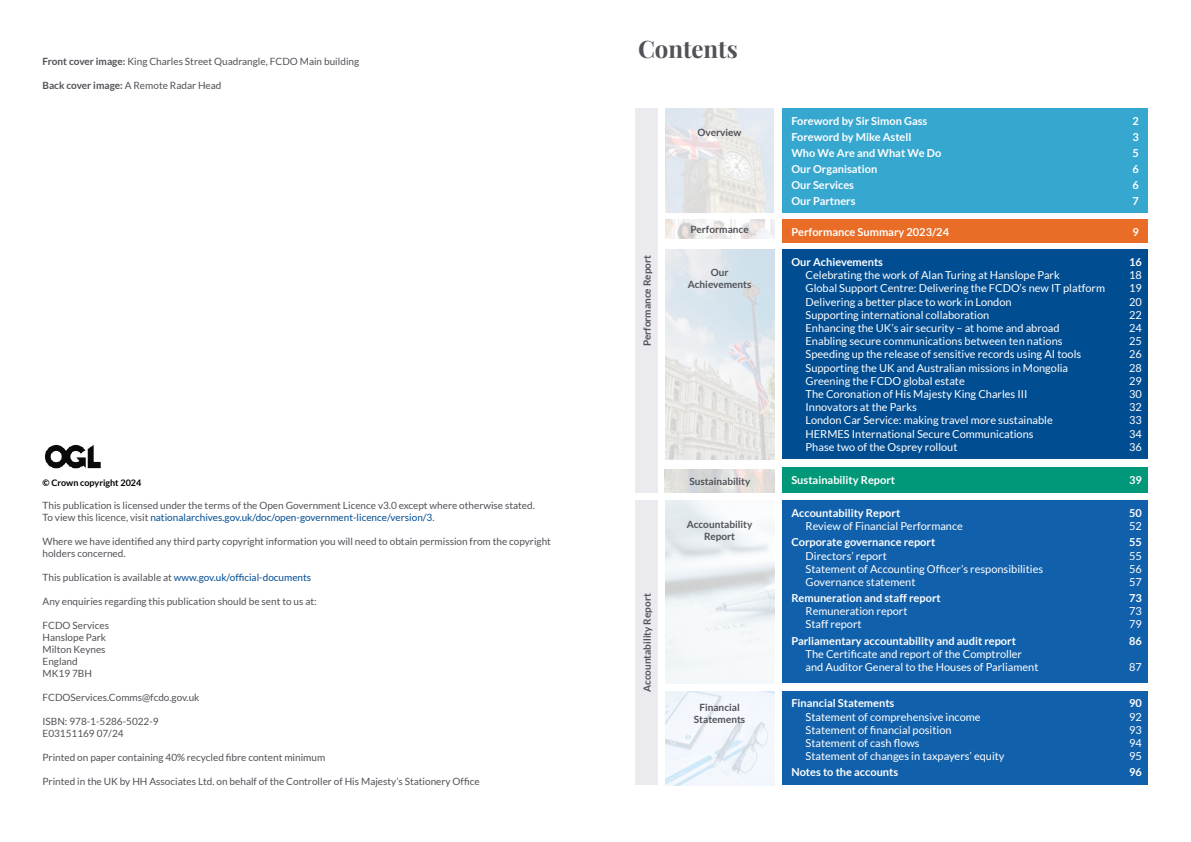
<style>
.page{position:relative;width:1191px;height:842px;background:#fff}
.page>*{position:absolute;margin:0;border:0;box-sizing:border-box;transform-origin:0 0}
._21_P_Body_Text{font:700 24px "Playfair Display";color:#515258}
.t1{font:11px "Lato";color:#fff}
.t2{font:700 11px "Lato";color:#fff}
._21_P_Body_Text-2{font:10px "Lato";color:#515258}
._21_P_Body_Text-3{font:10px "Lato";color:#004d92}
._24_P_Body_Text{font:10px "Lato";color:#515258}
.t3{font:700 10px/12px "Lato";color:#515258;text-align:center}
.t4{font:700 9px "Lato";color:#000}
.s1{font-weight:700}
.s2{color:#515258}
</style>
<div class="page">
<img style="left:45px;top:444px;width:56px;height:25px">
<div style="left:782px;top:109px;width:366px;height:104px;background:#36a7cf"></div>
<div style="left:782px;top:219px;width:366px;height:23px;background:#ea6d27"></div>
<div style="left:782px;top:468px;width:366px;height:25px;background:#009879"></div>
<div style="left:782px;top:250px;width:366px;height:209px;background:#004d92"></div>
<div style="left:782px;top:500px;width:366px;height:183px;background:#1160ab"></div>
<div style="left:782px;top:691px;width:366px;height:94px;background:#1160ab"></div>
<img style="left:665px;top:691px;width:109px;height:94px">
<img style="left:665px;top:469px;width:109px;height:24px">
<img style="left:665px;top:250px;width:109px;height:209px">
<img style="left:665px;top:219px;width:109px;height:20px">
<img style="left:665px;top:109px;width:108px;height:104px">
<div style="left:635px;top:109px;width:23px;height:384px;background:#eaeaef"></div>
<div style="left:635px;top:500px;width:23px;height:285px;background:#eaeaef"></div>
<p class="_21_P_Body_Text-2" style="left:43px;top:56px;width:318px"><span class="s1">Front cover image:</span> King Charles Street Quadrangle, FCDO Main building</p>
<p class="_24_P_Body_Text" style="left:43px;top:80px;width:180px"><span class="s1">Back cover image:</span> A Remote Radar Head</p>
<p class="t4" style="left:43px;top:478px;width:100px">© Crown copyright 2024</p>
<p class="_24_P_Body_Text" style="left:43px;top:500px;width:494px">This publication is licensed under the terms of the Open Government Licence v3.0 except where otherwise stated.</p>
<p class="_21_P_Body_Text-3" style="left:43px;top:512px;width:393px"><span class="s2">To view this licence, visit</span> nationalarchives.gov.uk/doc/open-government-licence/version/3<span class="s2">.</span></p>
<p class="_21_P_Body_Text-2" style="left:43px;top:536px;width:510px">Where we have identified any third party copyright information you will need to obtain permission from the copyright</p>
<p class="_21_P_Body_Text-2" style="left:43px;top:548px;width:85px">holders concerned.</p>
<p class="_21_P_Body_Text-3" style="left:43px;top:572px;width:270px"><span class="s2">This publication is available at</span> www.gov.uk/official-documents</p>
<p class="_21_P_Body_Text-2" style="left:43px;top:596px;width:276px">Any enquiries regarding this publication should be sent to us at:</p>
<p class="_21_P_Body_Text-2" style="left:43px;top:620px;width:68px">FCDO Services</p>
<p class="_21_P_Body_Text-2" style="left:43px;top:632px;width:65px">Hanslope Park</p>
<p class="_21_P_Body_Text-2" style="left:43px;top:644px;width:65px">Milton Keynes</p>
<p class="_21_P_Body_Text-2" style="left:43px;top:656px;width:37px">England</p>
<p class="_21_P_Body_Text-2" style="left:43px;top:668px;width:51px">MK19 7BH</p>
<p class="_21_P_Body_Text-2" style="left:43px;top:692px;width:158px">FCDOServices.Comms@fcdo.gov.uk</p>
<p class="_21_P_Body_Text-2" style="left:43px;top:716px;width:118px">ISBN: 978-1-5286-5022-9</p>
<p class="_24_P_Body_Text" style="left:43px;top:728px;width:83px">E03151169 07/24</p>
<p class="_21_P_Body_Text-2" style="left:43px;top:752px;width:284px">Printed on paper containing 40% recycled fibre content minimum</p>
<p class="_21_P_Body_Text-2" style="left:43px;top:776px;width:438px">Printed in the UK by HH Associates Ltd. on behalf of the Controller of His Majesty’s Stationery Office</p>
<p class="_21_P_Body_Text" style="left:638px;top:31px;width:101px">Contents</p>
<p class="t3" style="left:697px;top:126px;width:45px">Overview</p>
<p class="t3" style="left:641px;top:346px;width:93px;rotate:-90deg">Performance Report</p>
<p class="t3" style="left:690px;top:223px;width:60px">Performance</p>
<p class="t3" style="left:688px;top:266px;width:65px">Our<br>Achievements</p>
<p class="t3" style="left:641px;top:692px;width:100px;rotate:-90deg">Accountability Report</p>
<p class="t3" style="left:689px;top:475px;width:63px">Sustainability</p>
<p class="t3" style="left:686px;top:518px;width:67px">Accountability<br>Report</p>
<p class="t3" style="left:694px;top:701px;width:53px">Financial<br>Statements</p>
<p class="t2" style="left:791px;top:115px;width:137px">Foreword by Sir Simon Gass</p>
<p class="t2" style="left:1132px;top:115px;width:8px">2</p>
<p class="t2" style="left:791px;top:131px;width:122px">Foreword by Mike Astell</p>
<p class="t2" style="left:1132px;top:131px;width:8px">3</p>
<p class="t2" style="left:791px;top:147px;width:151px">Who We Are and What We Do</p>
<p class="t2" style="left:1132px;top:147px;width:8px">5</p>
<p class="t2" style="left:791px;top:163px;width:87px">Our Organisation</p>
<p class="t2" style="left:1132px;top:163px;width:8px">6</p>
<p class="t2" style="left:791px;top:179px;width:64px">Our Services</p>
<p class="t2" style="left:1132px;top:179px;width:8px">6</p>
<p class="t2" style="left:791px;top:195px;width:66px">Our Partners</p>
<p class="t2" style="left:1132px;top:195px;width:8px">7</p>
<p class="t2" style="left:791px;top:225px;width:159px">Performance Summary 2023/24</p>
<p class="t2" style="left:1132px;top:225px;width:8px">9</p>
<p class="t2" style="left:791px;top:256px;width:93px">Our Achievements</p>
<p class="t2" style="left:1129px;top:256px;width:14px">16</p>
<p class="t1" style="left:805px;top:269px;width:256px">Celebrating the work of Alan Turing at Hanslope Park</p>
<p class="t1" style="left:1129px;top:269px;width:14px">18</p>
<p class="t1" style="left:805px;top:282px;width:301px">Global Support Centre: Delivering the FCDO’s new IT platform</p>
<p class="t1" style="left:1129px;top:282px;width:14px">19</p>
<p class="t1" style="left:805px;top:295px;width:207px">Delivering a better place to work in London</p>
<p class="t1" style="left:1129px;top:295px;width:14px">20</p>
<p class="t1" style="left:805px;top:309px;width:185px">Supporting international collaboration</p>
<p class="t1" style="left:1129px;top:309px;width:14px">22</p>
<p class="t1" style="left:805px;top:322px;width:255px">Enhancing the UK’s air security – at home and abroad</p>
<p class="t1" style="left:1129px;top:322px;width:14px">24</p>
<p class="t1" style="left:805px;top:335px;width:258px">Enabling secure communications between ten nations</p>
<p class="t1" style="left:1129px;top:335px;width:14px">25</p>
<p class="t1" style="left:805px;top:348px;width:277px">Speeding up the release of sensitive records using AI tools</p>
<p class="t1" style="left:1129px;top:348px;width:14px">26</p>
<p class="t1" style="left:805px;top:361px;width:264px">Supporting the UK and Australian missions in Mongolia</p>
<p class="t1" style="left:1129px;top:361px;width:14px">28</p>
<p class="t1" style="left:805px;top:375px;width:161px">Greening the FCDO global estate</p>
<p class="t1" style="left:1129px;top:375px;width:14px">29</p>
<p class="t1" style="left:805px;top:388px;width:223px">The Coronation of His Majesty King Charles III</p>
<p class="t1" style="left:1129px;top:388px;width:14px">30</p>
<p class="t1" style="left:805px;top:401px;width:113px">Innovators at the Parks</p>
<p class="t1" style="left:1129px;top:401px;width:14px">32</p>
<p class="t1" style="left:805px;top:414px;width:249px">London Car Service: making travel more sustainable</p>
<p class="t1" style="left:1129px;top:414px;width:14px">33</p>
<p class="t1" style="left:805px;top:427px;width:229px">HERMES International Secure Communications</p>
<p class="t1" style="left:1129px;top:427px;width:14px">34</p>
<p class="t1" style="left:805px;top:441px;width:153px">Phase two of the Osprey rollout</p>
<p class="t1" style="left:1129px;top:441px;width:14px">36</p>
<p class="t2" style="left:791px;top:473px;width:105px">Sustainability Report</p>
<p class="t2" style="left:1129px;top:473px;width:14px">39</p>
<p class="t2" style="left:791px;top:507px;width:110px">Accountability Report</p>
<p class="t2" style="left:1129px;top:507px;width:14px">50</p>
<p class="t1" style="left:805px;top:520px;width:159px">Review of Financial Performance</p>
<p class="t1" style="left:1129px;top:520px;width:14px">52</p>
<p class="t2" style="left:791px;top:536px;width:145px">Corporate governance report</p>
<p class="t2" style="left:1129px;top:536px;width:14px">55</p>
<p class="t1" style="left:805px;top:549px;width:83px">Directors’ report</p>
<p class="t1" style="left:1129px;top:549px;width:14px">55</p>
<p class="t1" style="left:805px;top:563px;width:239px">Statement of Accounting Officer’s responsibilities</p>
<p class="t1" style="left:1129px;top:563px;width:14px">56</p>
<p class="t1" style="left:805px;top:576px;width:111px">Governance statement</p>
<p class="t1" style="left:1129px;top:576px;width:14px">57</p>
<p class="t2" style="left:791px;top:592px;width:151px">Remuneration and staff report</p>
<p class="t2" style="left:1129px;top:592px;width:14px">73</p>
<p class="t1" style="left:805px;top:605px;width:103px">Remuneration report</p>
<p class="t1" style="left:1129px;top:605px;width:14px">73</p>
<p class="t1" style="left:805px;top:618px;width:57px">Staff report</p>
<p class="t1" style="left:1129px;top:618px;width:14px">79</p>
<p class="t2" style="left:791px;top:634px;width:226px">Parliamentary accountability and audit report</p>
<p class="t2" style="left:1129px;top:634px;width:14px">86</p>
<p class="t1" style="left:805px;top:648px;width:218px">The Certificate and report of the Comptroller</p>
<p class="t1" style="left:805px;top:661px;width:234px">and Auditor General to the Houses of Parliament</p>
<p class="t1" style="left:1129px;top:661px;width:14px">87</p>
<p class="t2" style="left:791px;top:697px;width:104px">Financial Statements</p>
<p class="t2" style="left:1129px;top:697px;width:14px">90</p>
<p class="t1" style="left:805px;top:710px;width:176px">Statement of comprehensive income</p>
<p class="t1" style="left:1129px;top:710px;width:14px">92</p>
<p class="t1" style="left:805px;top:724px;width:147px">Statement of financial position</p>
<p class="t1" style="left:1129px;top:724px;width:14px">93</p>
<p class="t1" style="left:805px;top:737px;width:116px">Statement of cash flows</p>
<p class="t1" style="left:1129px;top:737px;width:14px">94</p>
<p class="t1" style="left:805px;top:750px;width:200px">Statement of changes in taxpayers’ equity</p>
<p class="t1" style="left:1129px;top:750px;width:14px">95</p>
<p class="t2" style="left:791px;top:766px;width:108px">Notes to the accounts</p>
<p class="t2" style="left:1129px;top:766px;width:14px">96</p>
</div>
